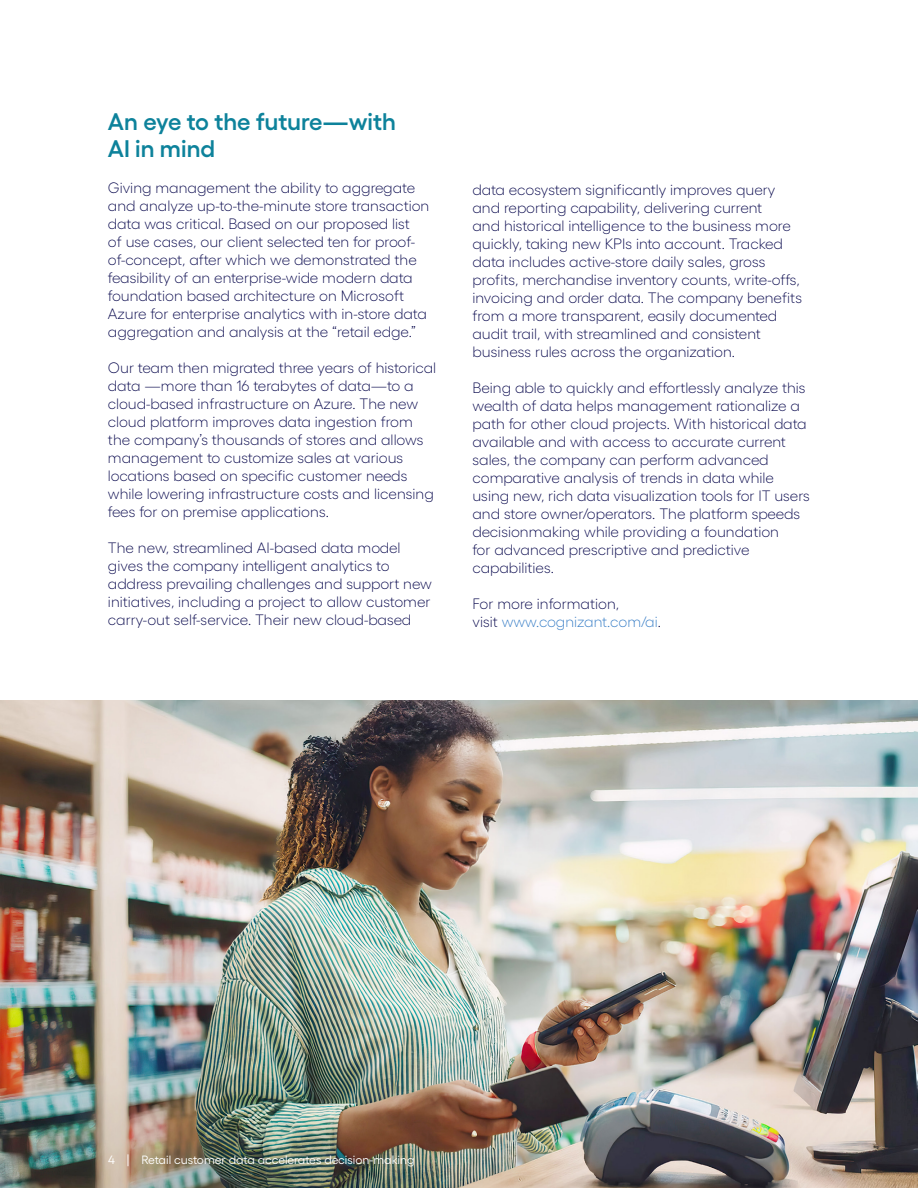
<style>
.page{position:relative;width:918px;height:1188px;background:#fff}
.page>*{position:absolute;margin:0;border:0;box-sizing:border-box;transform-origin:0 0}
.t1{font:600 24px/27px "Gellix";color:#0d829b}
.t2{font:300 15px/18px "Gellix";color:#000048}
.t3{font:12px "Gellix";color:#fff}
.s1{color:#2f78c4}
</style>
<div class="page">
<img style="left:0;top:701px;width:918px;height:487px">
<h1 class="t1" style="left:108px;top:106px;width:289px">An eye to the future—with<br>AI in mind</h1>
<p class="t2" style="left:108px;top:178px;width:323px">Giving management the ability to aggregate and analyze up-to-the-minute store transaction data was critical. Based on our proposed list<br>of use cases, our client selected ten for proof&shy;of-concept, after which we demonstrated the feasibility of an enterprise-wide modern data foundation based architecture on Microsoft Azure for enterprise analytics with in-store data aggregation and analysis at the “retail edge.”</p>
<p class="t2" style="left:108px;top:358px;width:330px">Our team then migrated three years of historical data —more than 16 terabytes of data—to a cloud-based infrastructure on Azure. The new cloud platform improves data ingestion from the company’s thousands of stores and allows management to customize sales at various locations based on specific customer needs while lowering infrastructure costs and licensing fees for on premise applications.</p>
<p class="t2" style="left:108px;top:538px;width:326px">The new, streamlined AI-based data model gives the company intelligent analytics to address prevailing challenges and support new initiatives, including a project to allow customer carry-out self-service. Their new cloud-based</p>
<p class="t2" style="left:473px;top:179px;width:331px">data ecosystem significantly improves query and reporting capability, delivering current<br>and historical intelligence to the business more quickly, taking new KPIs into account. Tracked data includes active-store daily sales, gross profits, merchandise inventory counts, write-offs, invoicing and order data. The company benefits from a more transparent, easily documented audit trail, with streamlined and consistent business rules across the organization.</p>
<p class="t2" style="left:473px;top:377px;width:339px">Being able to quickly and effortlessly analyze this wealth of data helps management rationalize a path for other cloud projects. With historical data available and with access to accurate current sales, the company can perform advanced comparative analysis of trends in data while using new, rich data visualization tools for IT users and store owner/operators. The platform speeds decisionmaking while providing a foundation<br>for advanced prescriptive and predictive capabilities.</p>
<p class="t2" style="left:473px;top:593px;width:190px">For more information,<br>visit <span class="s1">www.cognizant.com/ai</span>.</p>
<p class="t3" style="left:108px;top:1151px;width:308px">4 | Retail customer data accelerates decision-making</p>
</div>
